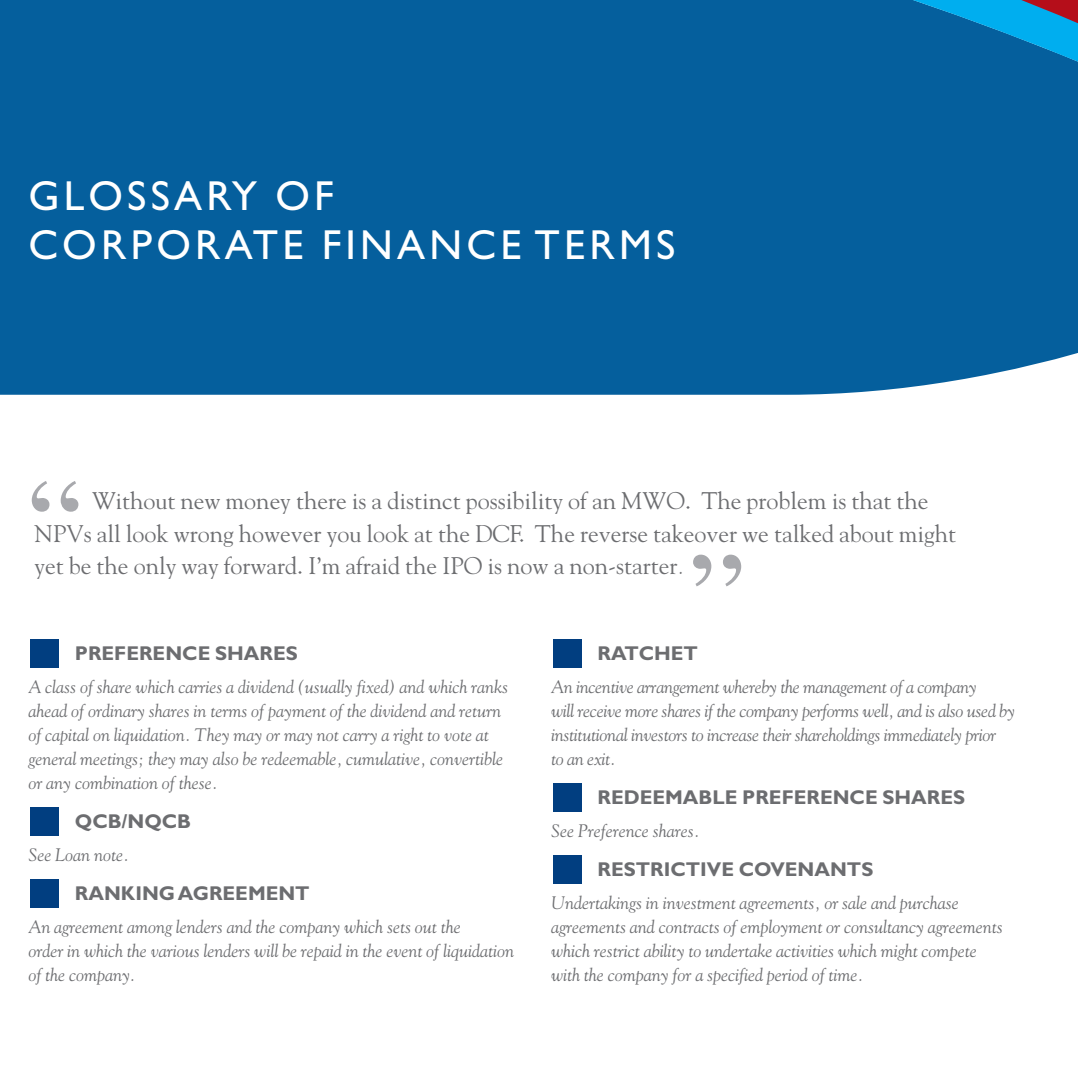
<style>
.page{position:relative;width:1078px;height:1078px;background:#fff}
.page>*{position:absolute;margin:0;border:0;box-sizing:border-box;transform-origin:0 0}
.t1{font:130px "Times";color:#a8a9ad}
.t2{font:126px "Times";color:#a8a9ad}
.t3{font:42px/48.8px "Gill Sans";letter-spacing:.1em;color:#fff}
.t4{font:24px/32.8px "Goudy";color:#6c6d70}
.t5{font:700 20px "Gill Sans";color:#6c6d70}
.t6{font:italic 18px/24px "Goudy";color:#6c6d70}
.s1{font-style:italic;font-size:20px}
</style>
<div class="page">
<div style="left:0;top:0;width:735px;height:394px;background:#055f9d"></div>
<div style="left:735px;top:0;width:157px;height:395px;background:#055f9d"></div>
<svg style="left:892px;top:0;width:185px;height:390px;background:#1069a4"></svg>
<div style="left:553px;top:855px;width:28px;height:28px;background:#013e80"></div>
<div style="left:553px;top:783px;width:28px;height:28px;background:#013e80"></div>
<div style="left:553px;top:639px;width:28px;height:29px;background:#013e80"></div>
<div style="left:30px;top:879px;width:29px;height:28px;background:#013e80"></div>
<div style="left:30px;top:807px;width:29px;height:28px;background:#013e80"></div>
<div style="left:30px;top:639px;width:29px;height:29px;background:#013e80"></div>
<h3 class="t3" style="left:28px;top:175px;width:648px">GLOSSARY OF<br>CORPORATE FINANCE TERMS</h3>
<h2 class="t2" style="left:28px;top:448px;width:57px">“</h2>
<h3 class="t4" style="left:34px;top:484px;width:923px;text-indent:58px">Without new money there is a distinct possibility of an MWO. The problem is that the<br>NPVs all look wrong however you look at the DCF. The reverse takeover we talked about might</h3>
<h3 class="t4" style="left:34px;top:549px;width:651px">yet be the only way forward. I’m afraid the IPO is now a non-starter<span class="s1">.</span></h3>
<h1 class="t1" style="left:744px;top:619px;width:59px;rotate:-180deg">“</h1>
<p class="t5" style="left:75px;top:645px;width:224px">PREFERENCE SHARES</p>
<p class="t6" style="left:28px;top:674px;width:481px">A class of share which carries a dividend (usually fixed) and which ranks ahead of ordinary shares in terms of payment of the dividend and return of capital on liquidation. They may or may not carry a right to vote at general meetings; they may also be redeemable, cumulative, convertible or any combination of these.</p>
<p class="t5" style="left:75px;top:813px;width:118px">QCB/NQCB</p>
<p class="t6" style="left:28px;top:842px;width:102px">See Loan note.</p>
<p class="t5" style="left:75px;top:885px;width:236px">RANKING AGREEMENT</p>
<p class="t6" style="left:28px;top:914px;width:487px">An agreement among lenders and the company which sets out the<br>order in which the various lenders will be repaid in the event of liquidation of the company.</p>
<p class="t5" style="left:597px;top:645px;width:102px">RATCHET</p>
<p class="t6" style="left:551px;top:674px;width:465px">An incentive arrangement whereby the management of a company<br>will receive more shares if the company performs well, and is also used by institutional investors to increase their shareholdings immediately prior<br>to an exit.</p>
<p class="t5" style="left:597px;top:789px;width:369px">REDEEMABLE PREFERENCE SHARES</p>
<p class="t6" style="left:551px;top:818px;width:150px">See Preference shares.</p>
<p class="t5" style="left:597px;top:861px;width:277px">RESTRICTIVE COVENANTS</p>
<p class="t6" style="left:551px;top:890px;width:453px">Undertakings in investment agreements, or sale and purchase agreements and contracts of employment or consultancy agreements which restrict ability to undertake activities which might compete with the company for a specified period of time.</p>
</div>
